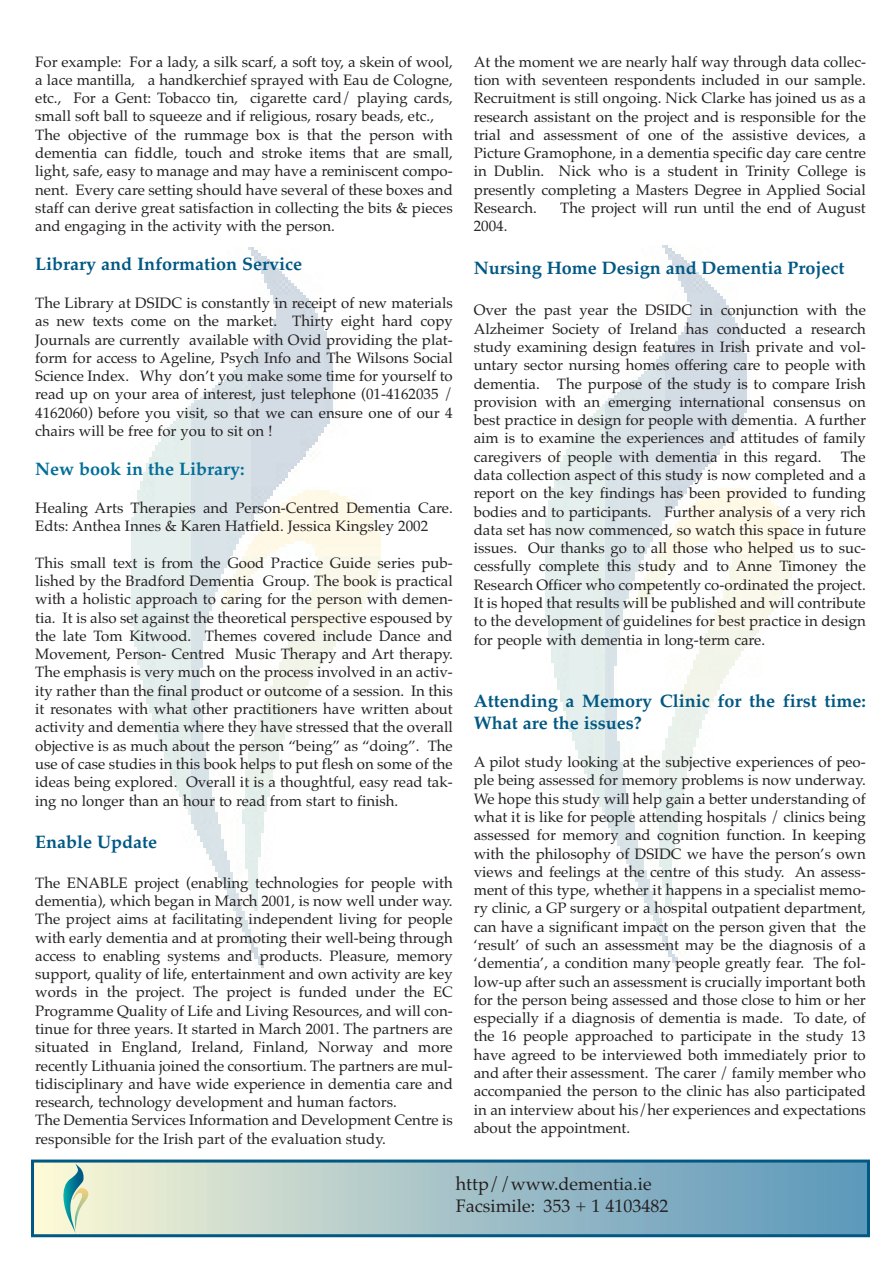
<style>
.page{position:relative;width:893px;height:1263px;background:#fff}
.page>*{position:absolute;margin:0;border:0;box-sizing:border-box;transform-origin:0 0}
.t1{font:700 18px/21.9px "Palatino";color:#005883}
.t2{font:18px/21.9px "Palatino";color:#231f20}
.t3{font:700 18px "Palatino";color:#026e97}
.t4{font:15px/18.3px "Palatino";color:#231f20;text-align:justify}
</style>
<div class="page">
<img style="left:545px;top:246px;width:249px;height:720px">
<img style="left:131px;top:248px;width:249px;height:720px">
<div style="left:33px;top:1161px;width:835px;height:75px;background:linear-gradient(to right,#faf6d5,#5895bb)"></div>
<svg style="left:59px;top:1164px;width:30px;height:69px;background:#bcd8c1"></svg>
<div style="left:31px;top:1160px;width:839px;height:77px;border:3px solid #005883"></div>
<p class="t4" style="left:474px;top:54px;width:394px">At the moment we are nearly half way through data collec&shy;tion with seventeen respondents included in our sample.<br>Recruitment is still ongoing. Nick Clarke has joined us as a research assistant on the project and is responsible for the trial and assessment of one of the assistive devices, a Picture Gramophone, in a dementia specific day care centre in Dublin. Nick who is a student in Trinity College is presently completing a Masters Degree in Applied Social Research.</p>
<p class="t4" style="left:35px;top:54px;width:419px;text-align:left">For example: For a lady, a silk scarf, a soft toy, a skein of wool, a lace mantilla, a handkerchief sprayed with Eau de Cologne, etc., For a Gent: Tobacco tin, cigarette card/ playing cards, small soft ball to squeeze and if religious, rosary beads, etc., The objective of the rummage box is that the person with dementia can fiddle, touch and stroke items that are small, light, safe, easy to manage and may have a reminiscent compo&shy;nent. Every care setting should have several of these boxes and staff can derive great satisfaction in collecting the bits &amp; pieces and engaging in the activity with the person.</p>
<p class="t1" style="left:35px;top:255px;width:268px">Library and Information Service</p>
<p class="t4" style="left:35px;top:295px;width:419px">The Library at DSIDC is constantly in receipt of new materials as new texts come on the market. Thirty eight hard copy Journals are currently available with Ovid providing the plat&shy;form for access to Ageline, Psych Info and The Wilsons Social Science Index. Why don’t you make some time for yourself to read up on your area of interest, just telephone (01-4162035 / 4162060) before you visit, so that we can ensure one of our 4 chairs will be free for you to sit on !</p>
<p class="t3" style="left:35px;top:462px;width:211px">New book in the Library:</p>
<p class="t4" style="left:35px;top:500px;width:419px">Healing Arts Therapies and Person-Centred Dementia Care.<br>Edts: Anthea Innes &amp; Karen Hatfield. Jessica Kingsley 2002</p>
<p class="t4" style="left:35px;top:555px;width:419px">This small text is from the Good Practice Guide series pub&shy;lished by the Bradford Dementia Group. The book is practical with a holistic approach to caring for the person with demen&shy;tia. It is also set against the theoretical perspective espoused by the late Tom Kitwood. Themes covered include Dance and Movement, Person- Centred Music Therapy and Art therapy.<br>The emphasis is very much on the process involved in an activ&shy;ity rather than the final product or outcome of a session. In this it resonates with what other practitioners have written about activity and dementia where they have stressed that the overall objective is as much about the person “being” as “doing”. The use of case studies in this book helps to put flesh on some of the ideas being explored. Overall it is a thoughtful, easy read tak&shy;ing no longer than an hour to read from start to finish.</p>
<p class="t1" style="left:35px;top:833px;width:123px">Enable Update</p>
<p class="t4" style="left:35px;top:875px;width:419px;text-align:left">The ENABLE project (enabling technologies for people with dementia), which began in March 2001, is now well under way.<br>The project aims at facilitating independent living for people with early dementia and at promoting their well-being through access to enabling systems and products. Pleasure, memory support, quality of life, entertainment and own activity are key words in the project. The project is funded under the EC Programme Quality of Life and Living Resources, and will con&shy;tinue for three years. It started in March 2001. The partners are situated in England, Ireland, Finland, Norway and more recently Lithuania joined the consortium. The partners are mul&shy;tidisciplinary and have wide experience in dementia care and research, technology development and human factors.<br>The Dementia Services Information and Development Centre is responsible for the Irish part of the evaluation study.</p>
<p class="t4" style="left:560px;top:200px;width:307px">The project will run until the end of August</p>
<p class="t4" style="left:474px;top:219px;width:35px">2004.</p>
<p class="t1" style="left:474px;top:259px;width:372px">Nursing Home Design and Dementia Project</p>
<p class="t4" style="left:474px;top:303px;width:394px">Over the past year the DSIDC in conjunction with the Alzheimer Society of Ireland has conducted a research study examining design features in Irish private and vol&shy;untary sector nursing homes offering care to people with dementia. The purpose of the study is to compare Irish provision with an emerging international consensus on best practice in design for people with dementia. A further aim is to examine the experiences and attitudes of family caregivers of people with dementia in this regard.</p>
<p class="t4" style="left:474px;top:449px;width:393px;text-indent:367px">The data collection aspect of this study is now completed and a report on the key findings has been provided to funding bodies and to participants. Further analysis of a very rich data set has now commenced, so watch this space in future issues. Our thanks go to all those who helped us to suc&shy;cessfully complete this study and to Anne Timoney the Research Officer who competently co-ordinated the project.<br>It is hoped that results will be published and will contribute to the development of guidelines for best practice in design for people with dementia in long-term care.</p>
<p class="t1" style="left:474px;top:692px;width:393px">Attending a Memory Clinic for the first time:<br>What are the issues?</p>
<p class="t4" style="left:474px;top:755px;width:393px">A pilot study looking at the subjective experiences of peo&shy;ple being assessed for memory problems is now underway.<br>We hope this study will help gain a better understanding of what it is like for people attending hospitals / clinics being assessed for memory and cognition function. In keeping with the philosophy of DSIDC we have the person’s own views and feelings at the centre of this study. An assess&shy;ment of this type, whether it happens in a specialist memo&shy;ry clinic, a GP surgery or a hospital outpatient department, can have a significant impact on the person given that the ‘result’ of such an assessment may be the diagnosis of a ‘dementia’, a condition many people greatly fear. The fol&shy;low-up after such an assessment is crucially important both for the person being assessed and those close to him or her especially if a diagnosis of dementia is made. To date, of the 16 people approached to participate in the study 13 have agreed to be interviewed both immediately prior to and after their assessment. The carer / family member who accompanied the person to the clinic has also participated in an interview about his/her experiences and expectations about the appointment.</p>
<p class="t2" style="left:456px;top:1175px;width:214px">http//www.dementia.ie<br>Facsimile: 353 + 1 4103482</p>
</div>
